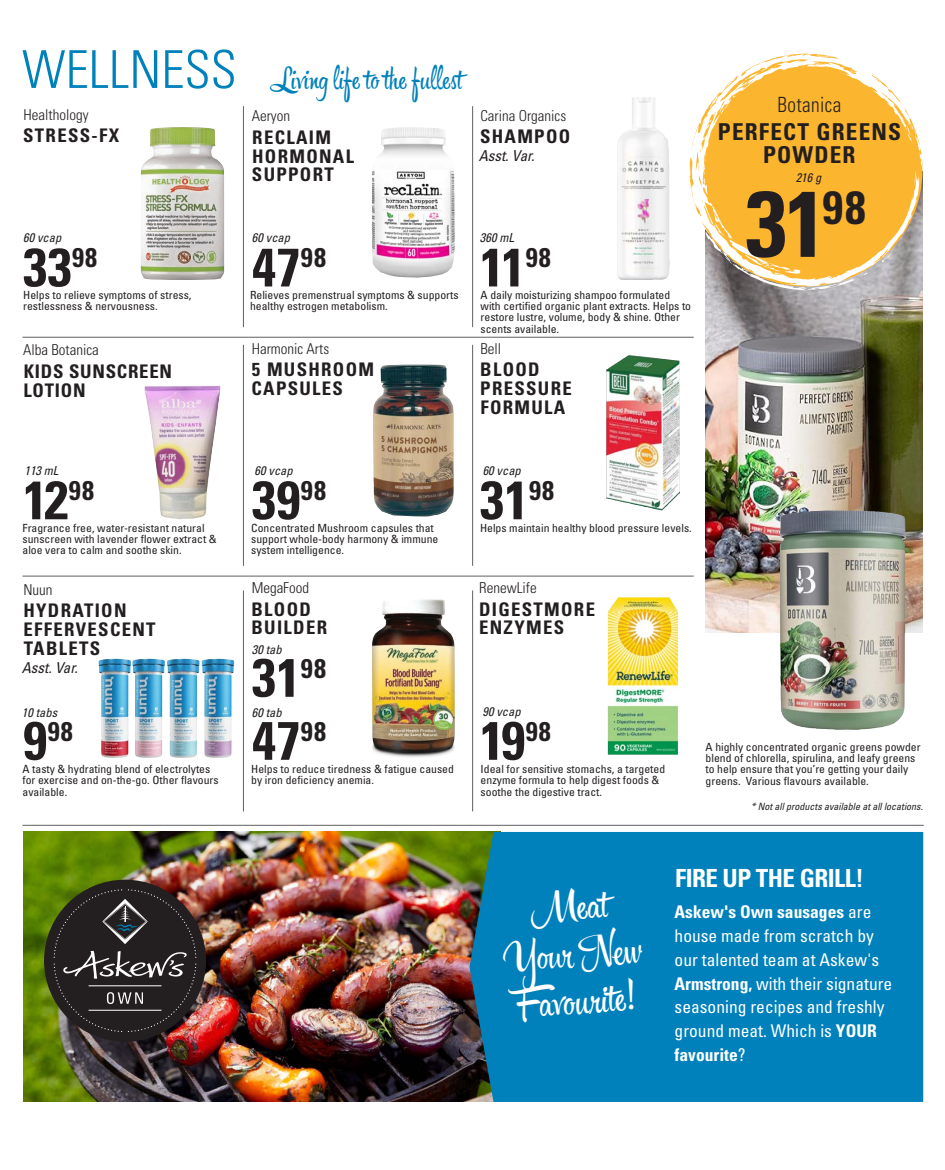
<style>
.page{position:relative;width:945px;height:1170px;background:#fff}
.page>*{position:absolute;margin:0;border:0;box-sizing:border-box;transform-origin:0 0}
.t1{font:700 condensed 93.12px "Univers LT Std";color:#231f20}
.t2{font:700 condensed 54px "Univers LT Std";letter-spacing:.01em;color:#231f20}
.t3{font:37.5px/47px "Hipster Script Pro";color:#fff;text-align:center}
.t4{font:27.5px "Hipster Script Pro";color:#0081bb}
.t5{font:700 condensed 27px "Univers LT Std";color:#231f20}
.t6{font:700 condensed 25px "Univers";letter-spacing:-.02em;color:#fff}
.t7{font:700 condensed 23.25px "Univers LT Std";letter-spacing:.05em;color:#231f20}
.t8{font:300 condensed 21px "Univers LT Std";letter-spacing:.02em;color:#231f20;scale:.92 1}
.t9{font:700 condensed 18.75px/18.8px "Univers LT Std";letter-spacing:.07em;color:#231f20}
.t10{font:700 condensed 18.75px/18.8px "Univers LT Std";letter-spacing:.04em;color:#231f20}
.t11{font:condensed 17.5px/23.8px "Univers";color:#fff}
.t12{font:300 condensed 15px "Univers LT Std";color:#231f20}
.t13{font:italic condensed 15px "Univers LT Std";color:#231f20}
.t14{font:italic condensed 12.5px "Univers LT Std";color:#231f20}
.t15{font:condensed 11.25px/11.2px "Univers LT Std";color:#231f20;scale:1.04 1}
.t16{font:italic condensed 10px "Univers LT Std";color:#231f20}
.s1{font-family:"Univers LT Std";font-weight:300;font-stretch:condensed;font-size:52.25px}
.s2{font-size:54px}
.s3{font-weight:700}
</style>
<div class="page">
<img style="left:607px;top:595px;width:99px;height:160px">
<img style="left:706px;top:181px;width:216px;height:452px">
<hr style="left:22px;top:825px;width:902px;height:1px;background:#5f5f62">
<hr style="left:22px;top:337px;width:672px;height:1px;background:#5f5f62">
<hr style="left:243px;top:106px;width:1px;height:221px;background:#5f5f62">
<hr style="left:22px;top:576px;width:672px;height:1px;background:#5f5f62">
<hr style="left:472px;top:106px;width:1px;height:221px;background:#5f5f62">
<hr style="left:243px;top:345px;width:1px;height:221px;background:#5f5f62">
<hr style="left:472px;top:345px;width:1px;height:221px;background:#5f5f62">
<hr style="left:243px;top:591px;width:1px;height:220px;background:#5f5f62">
<hr style="left:472px;top:590px;width:1px;height:221px;background:#5f5f62">
<svg style="left:689px;top:53px;width:231px;height:233px;fill:#fcb52e"></svg>
<svg style="left:899px;top:118px;width:23px;height:52px"></svg>
<svg style="left:791px;top:53px;width:6px;height:3px"></svg>
<svg style="left:839px;top:67px;width:14px;height:6px"></svg>
<svg style="left:816px;top:53px;width:16px;height:11px"></svg>
<svg style="left:743px;top:70px;width:21px;height:12px"></svg>
<svg style="left:773px;top:66px;width:5px;height:7px"></svg>
<svg style="left:711px;top:82px;width:26px;height:17px"></svg>
<svg style="left:720px;top:106px;width:5px;height:8px"></svg>
<svg style="left:697px;top:106px;width:15px;height:27px"></svg>
<svg style="left:689px;top:159px;width:2px;height:7px"></svg>
<svg style="left:704px;top:158px;width:2px;height:7px"></svg>
<svg style="left:707px;top:206px;width:165px;height:84px;background:#e9b75a"></svg>
<svg style="left:878px;top:236px;width:27px;height:31px"></svg>
<svg style="left:914px;top:178px;width:1px;height:12px"></svg>
<img style="left:372px;top:599px;width:83px;height:158px">
<img style="left:779px;top:511px;width:127px;height:219px">
<img style="left:372px;top:127px;width:82px;height:151px">
<img style="left:144px;top:386px;width:74px;height:133px">
<img style="left:141px;top:127px;width:83px;height:153px">
<img style="left:617px;top:97px;width:53px;height:183px">
<img style="left:606px;top:355px;width:74px;height:156px">
<img style="left:98px;top:659px;width:122px;height:99px">
<img style="left:373px;top:364px;width:81px;height:153px">
<img style="left:298px;top:832px;width:171px;height:270px">
<div style="left:469px;top:832px;width:454px;height:270px;background:#0081bb"></div>
<div style="left:23px;top:832px;width:275px;height:270px;background:#231f20;opacity:.17"></div>
<div style="left:44px;top:880px;width:162px;height:162px;background:#231f20;border-radius:50%"></div>
<svg style="left:53px;top:888px;width:143px;height:145px"></svg>
<hr style="left:89px;top:986px;width:72px;height:1px;background:#fff">
<hr style="left:89px;top:1010px;width:72px;height:1px;background:#fff">
<p class="t4" style="left:22px;top:62px;width:442px"><span class="s1">WELLNESS</span> Living life to the fullest</p>
<p class="t12" style="left:24px;top:106px;width:66px">Healthology</p>
<p class="t9" style="left:23px;top:126px;width:97px">STRESS-FX</p>
<p class="t12" style="left:252px;top:107px;width:40px">Aeryon</p>
<p class="t9" style="left:252px;top:128px;width:80px">RECLAIM</p>
<p class="t9" style="left:252px;top:146px;width:103px">HORMONAL</p>
<p class="t9" style="left:252px;top:165px;width:83px">SUPPORT</p>
<p class="t12" style="left:480px;top:106px;width:87px">Carina Organics</p>
<p class="t9" style="left:480px;top:127px;width:92px">SHAMPOO</p>
<p class="t13" style="left:479px;top:146px;width:57px">Asst. Var.</p>
<p class="t14" style="left:23px;top:230px;width:40px">60 vcap</p>
<p class="t2" style="left:23px;top:234px;width:76px">33<sup>98</sup></p>
<p class="t15" style="left:23px;top:289px;width:163px">Helps to relieve symptoms of stress, restlessness &amp; nervousness.</p>
<p class="t12" style="left:23px;top:341px;width:77px">Alba Botanica</p>
<p class="t10" style="left:23px;top:362px;width:150px">KIDS SUNSCREEN<br>LOTION</p>
<p class="t14" style="left:252px;top:230px;width:40px">60 vcap</p>
<p class="t2" style="left:252px;top:234px;width:76px">47<sup>98</sup></p>
<p class="t15" style="left:250px;top:289px;width:202px">Relieves premenstrual symptoms &amp; supports healthy estrogen metabolism.</p>
<p class="t12" style="left:252px;top:339px;width:79px">Harmonic Arts</p>
<p class="t9" style="left:252px;top:360px;width:124px">5 MUSHROOM</p>
<p class="t9" style="left:252px;top:379px;width:93px">CAPSULES</p>
<p class="t14" style="left:480px;top:230px;width:36px">360 mL</p>
<p class="t2" style="left:480px;top:234px;width:72px">11<sup>98</sup></p>
<p class="t15" style="left:481px;top:289px;width:204px">A daily moisturizing shampoo formulated with certified organic plant extracts. Helps to restore lustre, volume, body &amp; shine. Other scents available.</p>
<p class="t12" style="left:480px;top:339px;width:22px">Bell</p>
<p class="t9" style="left:480px;top:360px;width:93px">BLOOD<br>PRESSURE<br>FORMULA</p>
<p class="t8" style="left:778px;top:92px;width:71px">Botanica</p>
<p class="t7" style="left:718px;top:118px;width:185px">PERFECT GREENS</p>
<p class="t7" style="left:763px;top:140px;width:94px">POWDER</p>
<p class="t14" style="left:796px;top:170px;width:27px">216 g</p>
<p class="t1" style="left:746px;top:167px;width:122px">31<sup>98</sup></p>
<p class="t14" style="left:24px;top:463px;width:36px">113 mL</p>
<p class="t2" style="left:23px;top:467px;width:72px">12<sup>98</sup></p>
<p class="t15" style="left:22px;top:522px;width:188px">Fragrance free, water-resistant natural sunscreen with lavender flower extract &amp; aloe vera to calm and soothe skin.</p>
<p class="t12" style="left:24px;top:581px;width:31px">Nuun</p>
<p class="t9" style="left:23px;top:601px;width:105px">HYDRATION</p>
<p class="t9" style="left:24px;top:620px;width:134px">EFFERVESCENT</p>
<p class="t9" style="left:24px;top:639px;width:78px">TABLETS</p>
<p class="t13" style="left:22px;top:658px;width:57px">Asst. Var.</p>
<p class="t14" style="left:22px;top:704px;width:37px">10 tabs</p>
<p class="t5" style="left:23px;top:715px;width:51px"><span class="s2">9</span>98</p>
<p class="t15" style="left:22px;top:763px;width:190px">A tasty &amp; hydrating blend of electrolytes for exercise and on-the-go. Other flavours available.</p>
<p class="t14" style="left:255px;top:463px;width:40px">60 vcap</p>
<p class="t2" style="left:252px;top:467px;width:76px">39<sup>98</sup></p>
<p class="t15" style="left:251px;top:522px;width:181px">Concentrated Mushroom capsules that support whole-body harmony &amp; immune system intelligence.</p>
<p class="t12" style="left:252px;top:579px;width:59px">MegaFood</p>
<p class="t9" style="left:252px;top:599px;width:77px">BLOOD<br>BUILDER</p>
<p class="t14" style="left:252px;top:641px;width:31px">30 tab</p>
<p class="t2" style="left:252px;top:644px;width:76px">31<sup>98</sup></p>
<p class="t14" style="left:252px;top:704px;width:31px">60 tab</p>
<p class="t2" style="left:252px;top:707px;width:76px">47<sup>98</sup></p>
<p class="t15" style="left:251px;top:763px;width:196px">Helps to reduce tiredness &amp; fatigue caused by iron deficiency anemia.</p>
<p class="t14" style="left:483px;top:463px;width:40px">60 vcap</p>
<p class="t2" style="left:480px;top:467px;width:76px">31<sup>98</sup></p>
<p class="t15" style="left:480px;top:522px;width:205px">Helps maintain healthy blood pressure levels.</p>
<p class="t12" style="left:479px;top:579px;width:59px">RenewLife</p>
<p class="t9" style="left:479px;top:599px;width:117px">DIGESTMORE</p>
<p class="t9" style="left:479px;top:618px;width:86px">ENZYMES</p>
<p class="t14" style="left:483px;top:703px;width:40px">90 vcap</p>
<p class="t2" style="left:480px;top:707px;width:72px">19<sup>98</sup></p>
<p class="t15" style="left:481px;top:763px;width:179px">Ideal for sensitive stomachs, a targeted enzyme formula to help digest foods &amp; soothe the digestive tract.</p>
<p class="t15" style="left:706px;top:741px;width:208px">A highly concentrated organic greens powder blend of chlorella, spirulina, and leafy greens to help ensure that you’re getting your daily greens. Various flavours available.</p>
<p class="t16" style="left:751px;top:800px;width:173px">* Not all products available at all locations.</p>
<p class="t3" style="left:498px;top:887px;width:141px;rotate:-4deg">Meat<br>Your New<br>Favourite!</p>
<p class="t6" style="left:675px;top:863px;width:190px">FIRE UP THE GRILL!</p>
<p class="t11" style="left:675px;top:900px;width:219px"><span class="s3">Askew's Own sausages</span> are house made from scratch by our talented team at Askew's<br><span class="s3">Armstrong,</span> with their signature seasoning recipes and freshly ground meat. Which is <span class="s3">YOUR favourite</span>?</p>
</div>
